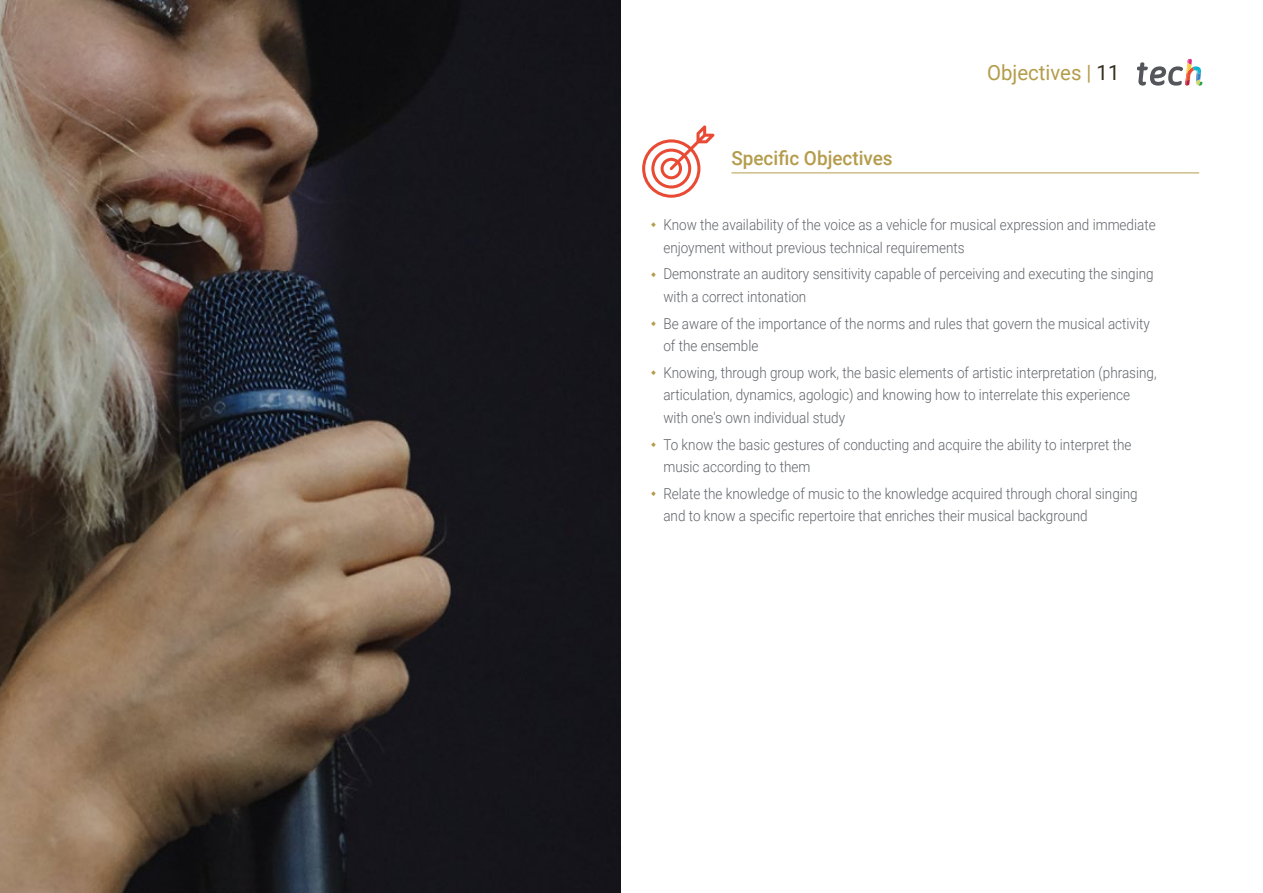
<style>
.page{position:relative;width:1263px;height:893px;background:#fff}
.page>*{position:absolute;margin:0;border:0;box-sizing:border-box;transform-origin:0 0}
.t1{font:21px "Roboto";color:#b49c4b}
.t2{font:500 19.5px "Roboto";color:#b49c4b}
.t3{font:300 15px/22.5px "Roboto";color:#61646a;scale:.9 1}
.s1{color:#312e20}
</style>
<div class="page">
<hr style="left:731px;top:173px;width:468px;height:1px;background:#b49c4b">
<svg style="left:642px;top:125px;width:72px;height:73px"></svg>
<img style="left:0;top:0;width:621px;height:893px">
<svg style="left:1137px;top:59px;width:65px;height:27px"></svg>
<h2 class="t2" style="left:731px;top:144px;width:163px">Specific Objectives</h2>
<h1 class="t1" style="left:987px;top:57px;width:134px">Objectives | <span class="s1">11</span></h1>
<p class="t3" style="left:663px;top:213px;width:548px">Know the availability of the voice as a vehicle for musical expression and immediate enjoyment without previous technical requirements</p>
<p class="t3" style="left:663px;top:262px;width:546px">Demonstrate an auditory sensitivity capable of perceiving and executing the singing with a correct intonation</p>
<p class="t3" style="left:663px;top:311px;width:542px">Be aware of the importance of the norms and rules that govern the musical activity of the ensemble</p>
<p class="t3" style="left:663px;top:361px;width:550px">Knowing, through group work, the basic elements of artistic interpretation (phrasing, articulation, dynamics, agologic) and knowing how to interrelate this experience with one's own individual study</p>
<p class="t3" style="left:663px;top:432px;width:521px">To know the basic gestures of conducting and acquire the ability to interpret the music according to them</p>
<p class="t3" style="left:663px;top:482px;width:529px">Relate the knowledge of music to the knowledge acquired through choral singing and to know a specific repertoire that enriches their musical background</p>
</div>
